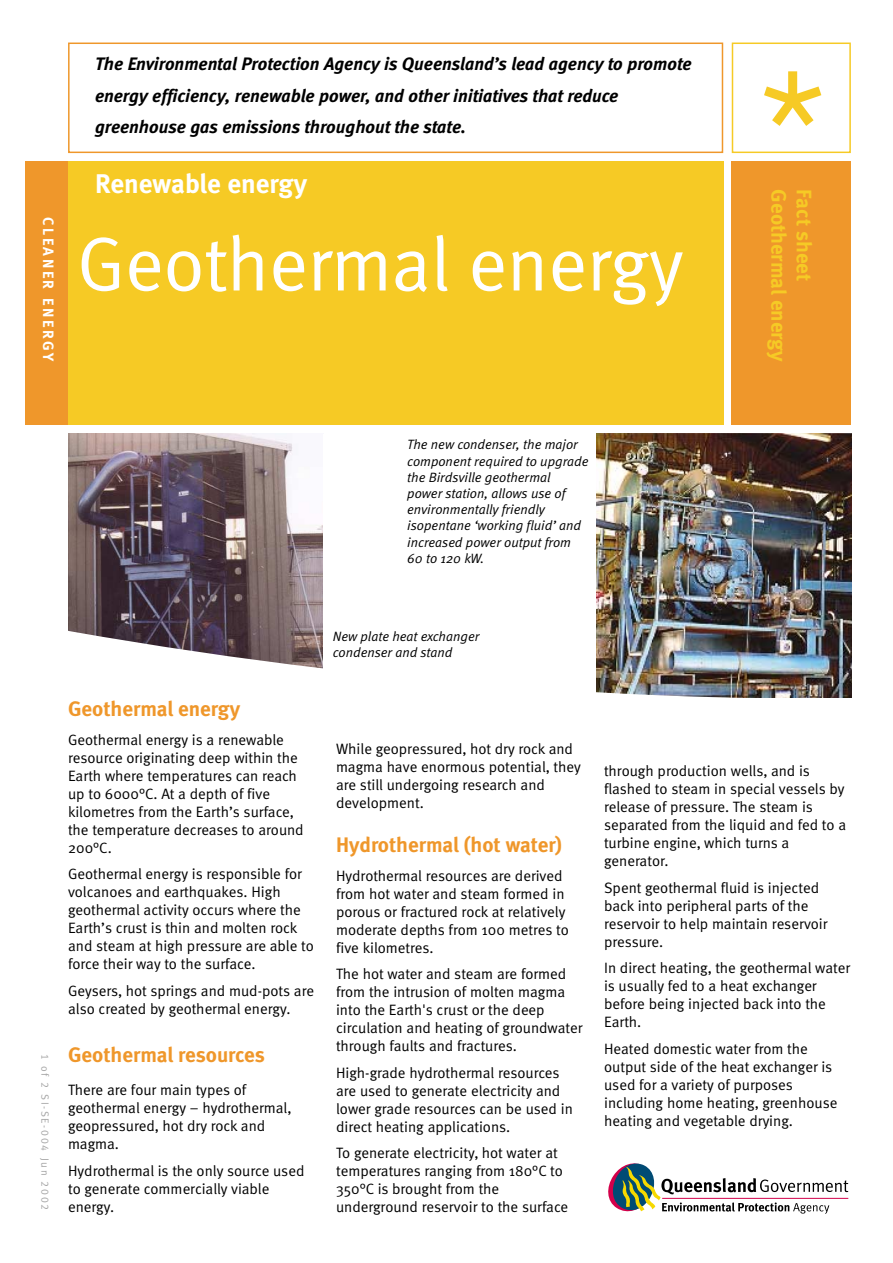
<style>
.page{position:relative;width:893px;height:1263px;background:#fff}
.page>*{position:absolute;margin:0;border:0;box-sizing:border-box;transform-origin:0 0}
.t1{font:150px "Meta Normal CE";color:#f6ca25}
.t2{font:76.5px "Meta Normal CE";letter-spacing:-.005em;color:#fff}
.t3{font:700 27px "Meta";color:#fff}
.t4{font:700 21px "Meta";color:#ef972b}
.t5{font:700 21px "Meta";color:#f6ca25}
.t6{font:italic 700 18px/31.5px "Meta";color:#000}
.t7{font:15px/18px "Meta Normal CE";color:#000}
.t8{font:700 15px "Meta";letter-spacing:.165em;color:#fff}
.t9{font:italic 13.5px/16.2px "Meta Normal CE";color:#000}
.t10{font:10.5px "Meta Normal CELF";letter-spacing:.17em;color:#a5a5a5}
</style>
<div class="page">
<div style="left:731px;top:162px;width:119px;height:263px;background:#ef972b"></div>
<div style="left:68px;top:162px;width:655px;height:263px;background:#f6ca25"></div>
<div style="left:26px;top:162px;width:42px;height:263px;background:#ef972b"></div>
<img style="left:68px;top:434px;width:255px;height:189px">
<svg style="left:608px;top:1163px;width:240px;height:51px"></svg>
<img style="left:596px;top:434px;width:255px;height:263px">
<img style="left:69px;top:623px;width:781px;height:75px">
<div style="left:68px;top:43px;width:655px;height:110px;border:2px solid #ef972b"></div>
<div style="left:731px;top:43px;width:119px;height:110px;border:2px solid #f6ca25"></div>
<div style="left:331px;top:629px;width:151px;height:36px;background:#fff"></div>
<p class="t8" style="left:54px;top:217px;width:146px;rotate:90deg">CLEANER ENERGY</p>
<p class="t6" style="left:95px;top:50px;width:598px">The Environmental Protection Agency is Queensland’s lead agency to promote energy efficiency, renewable power, and other initiatives that reduce greenhouse gas emissions throughout the state.</p>
<h3 class="t3" style="left:95px;top:174px;width:214px">Renewable energy</h3>
<h2 class="t2" style="left:77px;top:235px;width:608px">Geothermal energy</h2>
<h1 class="t1" style="left:758px;top:68px;width:71px">*</h1>
<h3 class="t5" style="left:787px;top:189px;width:174px;rotate:90deg">Geothermal energy</h3>
<h3 class="t5" style="left:812px;top:189px;width:93px;rotate:90deg">Fact sheet</h3>
<p class="t9" style="left:407px;top:438px;width:183px">The new condenser, the major component required to upgrade the Birdsville geothermal power station, allows use of environmentally friendly isopentane ‘working fluid’ and increased power output from<br>60 to 120 kW.</p>
<p class="t10" style="left:49px;top:1054px;width:158px;rotate:90deg">1 of 2 SI-SE-004 Jun 2002</p>
<h3 class="t4" style="left:68px;top:700px;width:174px">Geothermal energy</h3>
<p class="t7" style="left:68px;top:732px;width:237px">Geothermal energy is a renewable resource originating deep within the<br>Earth where temperatures can reach up to 6000°C. At a depth of five kilometres from the Earth’s surface, the temperature decreases to around<br>200°C.</p>
<p class="t7" style="left:68px;top:866px;width:247px">Geothermal energy is responsible for volcanoes and earthquakes. High geothermal activity occurs where the Earth’s crust is thin and molten rock and steam at high pressure are able to force their way to the surface.</p>
<p class="t7" style="left:68px;top:983px;width:247px">Geysers, hot springs and mud-pots are also created by geothermal energy.</p>
<h3 class="t4" style="left:68px;top:1046px;width:198px">Geothermal resources</h3>
<p class="t7" style="left:68px;top:1082px;width:225px">There are four main types of geothermal energy – hydrothermal, geopressured, hot dry rock and magma.</p>
<p class="t7" style="left:68px;top:1163px;width:238px">Hydrothermal is the only source used to generate commercially viable energy.</p>
<p class="t9" style="left:333px;top:629px;width:148px">New plate heat exchanger condenser and stand</p>
<p class="t7" style="left:336px;top:741px;width:246px">While geopressured, hot dry rock and magma have enormous potential, they are still undergoing research and development.</p>
<h3 class="t4" style="left:336px;top:836px;width:227px">Hydrothermal (hot water)</h3>
<p class="t7" style="left:336px;top:868px;width:234px">Hydrothermal resources are derived from hot water and steam formed in porous or fractured rock at relatively moderate depths from 100 metres to five kilometres.</p>
<p class="t7" style="left:336px;top:966px;width:248px">The hot water and steam are formed from the intrusion of molten magma into the Earth's crust or the deep circulation and heating of groundwater through faults and fractures.</p>
<p class="t7" style="left:336px;top:1065px;width:238px">High-grade hydrothermal resources are used to generate electricity and lower grade resources can be used in direct heating applications.</p>
<p class="t7" style="left:336px;top:1145px;width:234px">To generate electricity, hot water at temperatures ranging from 180°C to 350°C is brought from the underground reservoir to the surface</p>
<p class="t7" style="left:604px;top:763px;width:244px">through production wells, and is flashed to steam in special vessels by release of pressure. The steam is separated from the liquid and fed to a turbine engine, which turns a generator.</p>
<p class="t7" style="left:604px;top:880px;width:225px">Spent geothermal fluid is injected back into peripheral parts of the reservoir to help maintain reservoir pressure.</p>
<p class="t7" style="left:604px;top:960px;width:247px">In direct heating, the geothermal water is usually fed to a heat exchanger before being injected back into the<br>Earth.</p>
<p class="t7" style="left:604px;top:1041px;width:235px">Heated domestic water from the output side of the heat exchanger is used for a variety of purposes including home heating, greenhouse heating and vegetable drying.</p>
</div>
